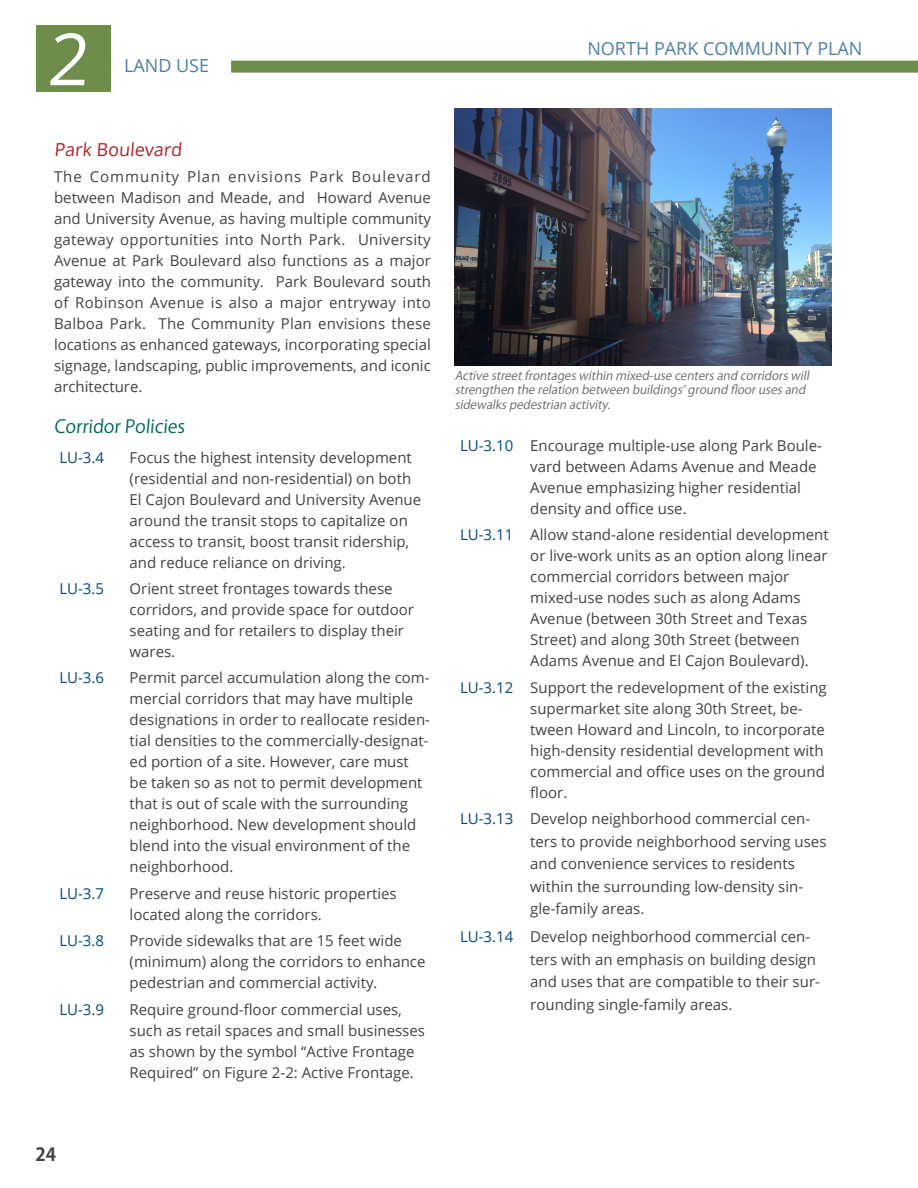
<style>
.page{position:relative;width:918px;height:1188px;background:#fff}
.page>*{position:absolute;margin:0;border:0;box-sizing:border-box;transform-origin:0 0}
.t1{font:72px "Open Sans";color:#fff}
.t2{font:18px "Open Sans";color:#4d80a6}
.Policies_Header{font:18px "Koz Go Pr 6 N";color:#01665c}
.Heading_3_NP{font:18px "Open Sans";color:#b12329}
.t3{font:700 18px "Koz Go Pr 6 N";color:#414243}
.Body_Text{font:15px/21px "Open Sans";color:#414243}
.t4{font:15px "Open Sans";color:#004980}
.t5{font:italic 12px/14.4px "Koz Go Pr 6 N";color:#67676a}
.s1{color:#004980}
</style>
<div class="page">
<div style="left:231px;top:61px;width:687px;height:12px;background:#6e8d4a"></div>
<div style="left:36px;top:25px;width:74px;height:67px;background:#6e8d4a"></div>
<img style="left:455px;top:108px;width:377px;height:257px">
<h1 class="t1" style="left:47px;top:10px;width:51px">2</h1>
<p class="t2" style="left:124px;top:53px;width:87px">LAND USE</p>
<p class="Heading_3_NP" style="left:54px;top:137px;width:132px">Park Boulevard</p>
<p class="Body_Text" style="left:54px;top:166px;width:379px;text-align:justify">The Community Plan envisions Park Boulevard between Madison and Meade, and Howard Avenue and University Avenue, as having multiple community gateway opportunities into North Park. University Avenue at Park Boulevard also functions as a major gateway into the community. Park Boulevard south of Robinson Avenue is also a major entryway into Balboa Park. The Community Plan envisions these locations as enhanced gateways, incorporating special signage, landscaping, public improvements, and iconic architecture.</p>
<p class="Policies_Header" style="left:54px;top:417px;width:135px">Corridor Policies</p>
<p class="t4" style="left:59px;top:447px;width:46px">LU-3.4</p>
<p class="Body_Text" style="left:130px;top:446px;width:293px">Focus the highest intensity development (residential and non-residential) on both El Cajon Boulevard and University Avenue around the transit stops to capitalize on access to transit, boost transit ridership, and reduce reliance on driving.</p>
<p class="t4" style="left:59px;top:578px;width:46px">LU-3.5</p>
<p class="Body_Text" style="left:130px;top:578px;width:286px">Orient street frontages towards these corridors, and provide space for outdoor seating and for retailers to display their wares.</p>
<p class="t4" style="left:59px;top:668px;width:46px">LU-3.6</p>
<p class="Body_Text" style="left:130px;top:667px;width:302px">Permit parcel accumulation along the com&shy;mercial corridors that may have multiple designations in order to reallocate residen&shy;tial densities to the commercially-designat&shy;ed portion of a site. However, care must be taken so as not to permit development that is out of scale with the surrounding neighborhood. New development should blend into the visual environment of the neighborhood.</p>
<p class="t4" style="left:59px;top:883px;width:46px">LU-3.7</p>
<p class="Body_Text" style="left:130px;top:882px;width:269px">Preserve and reuse historic properties located along the corridors.</p>
<p class="t4" style="left:59px;top:930px;width:46px">LU-3.8</p>
<p class="Body_Text" style="left:130px;top:930px;width:297px">Provide sidewalks that are 15 feet wide (minimum) along the corridors to enhance pedestrian and commercial activity.</p>
<p class="t4" style="left:59px;top:999px;width:46px">LU-3.9</p>
<p class="Body_Text" style="left:130px;top:998px;width:297px">Require ground-floor commercial uses, such as retail spaces and small businesses as shown by the symbol “Active Frontage Required” on Figure 2-2: Active Frontage.</p>
<p class="t2" style="left:587px;top:36px;width:277px">NORTH PARK COMMUNITY PLAN</p>
<p class="t5" style="left:455px;top:369px;width:360px">Activestreetfrontageswithin mixed-usecentersand corridorswill strengthen therelation between buildings’ground floorusesand sidewalkspedestrian activity.</p>
<p class="Body_Text" style="left:530px;top:435px;width:293px;text-indent:-70px"><span class="s1">LU-3.10</span> Encourage multiple-use along Park Boule&shy;vard between Adams Avenue and Meade Avenue emphasizing higher residential density and office use.</p>
<p class="Body_Text" style="left:530px;top:524px;width:300px;text-indent:-70px"><span class="s1">LU-3.11</span> Allow stand-alone residential development or live-work units as an option along linear commercial corridors between major mixed-use nodes such as along Adams Avenue (between 30th Street and Texas Street) and along 30th Street (between Adams Avenue and El Cajon Boulevard).</p>
<p class="Body_Text" style="left:530px;top:676px;width:298px;text-indent:-70px"><span class="s1">LU-3.12</span> Support the redevelopment of the existing supermarket site along 30th Street, be&shy;tween Howard and Lincoln, to incorporate high-density residential development with commercial and office uses on the ground floor.</p>
<p class="Body_Text" style="left:530px;top:807px;width:298px;line-height:22.5px;text-indent:-70px"><span class="s1">LU-3.13</span> Develop neighborhood commercial cen&shy;ters to provide neighborhood serving uses and convenience services to residents within the surrounding low-density sin&shy;gle-family areas.</p>
<p class="Body_Text" style="left:530px;top:925px;width:291px;line-height:22.5px;text-indent:-70px"><span class="s1">LU-3.14</span> Develop neighborhood commercial cen&shy;ters with an emphasis on building design and uses that are compatible to their sur&shy;rounding single-family areas.</p>
<p class="t3" style="left:36px;top:1144px;width:22px">24</p>
</div>
